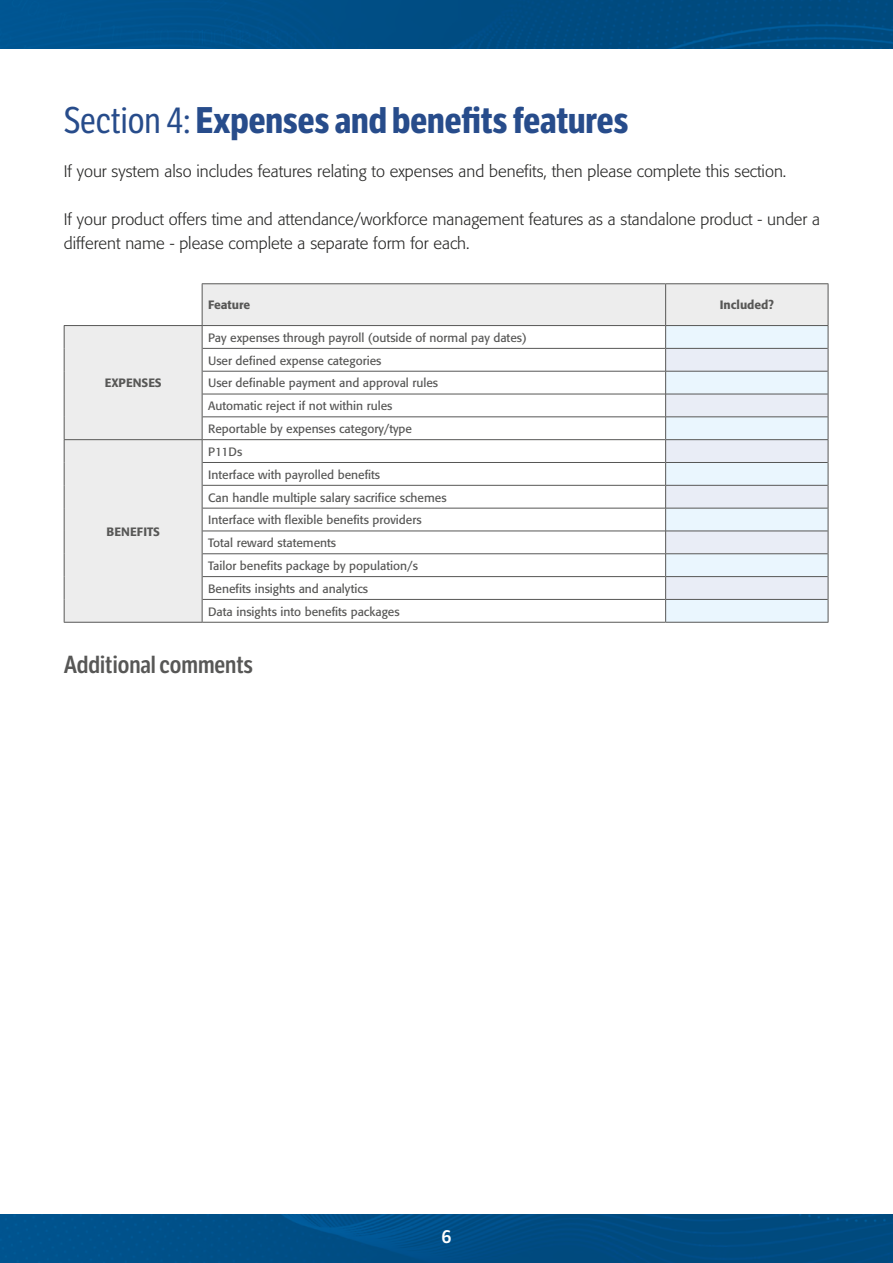
<style>
.page{position:relative;width:893px;height:1263px;background:#fff}
.page>*{position:absolute;margin:0;border:0;box-sizing:border-box;transform-origin:0 0}
.t1{font:700 36px "LFT Etica Condensed";color:#274c8b}
.t2{font:600 24px "LFT Etica Condensed";color:#575756}
.t3{font:18px "LFT Etica SB";color:#fff}
.t4{font:300 16.5px/24px "Formata";color:#282827}
.t5{font:12px/22.8px "Formata";color:#575756}
.t6{font:500 12px "Formata";color:#575756}
.s1{font-weight:400}
</style>
<div class="page">
<img style="left:0;top:1214px;width:893px;height:49px">
<img style="left:0;top:0;width:893px;height:49px">
<svg style="left:65px;top:284px;width:763px;height:338px;background:#ededed"></svg>
<svg style="left:203px;top:326px;width:462px;height:296px"></svg>
<hr style="left:202px;top:348px;width:463px;height:1px;background:#575756">
<hr style="left:202px;top:371px;width:463px;height:1px;background:#575756">
<hr style="left:202px;top:394px;width:463px;height:1px;background:#575756">
<hr style="left:202px;top:417px;width:463px;height:1px;background:#575756">
<hr style="left:202px;top:462px;width:463px;height:1px;background:#575756">
<hr style="left:202px;top:485px;width:463px;height:1px;background:#575756">
<hr style="left:202px;top:508px;width:463px;height:1px;background:#575756">
<hr style="left:202px;top:531px;width:463px;height:1px;background:#575756">
<hr style="left:202px;top:553px;width:463px;height:1px;background:#575756">
<hr style="left:202px;top:576px;width:463px;height:1px;background:#575756">
<hr style="left:202px;top:599px;width:463px;height:1px;background:#575756">
<hr style="left:64px;top:622px;width:138px;height:1px;background:#575756">
<hr style="left:202px;top:622px;width:464px;height:1px;background:#575756">
<hr style="left:666px;top:622px;width:162px;height:1px;background:#575756">
<hr style="left:64px;top:325px;width:138px;height:1px;background:#575756">
<svg style="left:64px;top:326px;width:1px;height:296px"></svg>
<hr style="left:64px;top:439px;width:138px;height:1px;background:#575756">
<hr style="left:202px;top:325px;width:464px;height:1px;background:#575756">
<hr style="left:666px;top:325px;width:162px;height:1px;background:#575756">
<hr style="left:202px;top:439px;width:464px;height:1px;background:#575756">
<hr style="left:202px;top:283px;width:464px;height:1px;background:#575756">
<hr style="left:202px;top:284px;width:1px;height:41px;background:#575756">
<hr style="left:666px;top:283px;width:162px;height:1px;background:#575756">
<hr style="left:828px;top:284px;width:1px;height:41px;background:#575756">
<svg style="left:202px;top:326px;width:1px;height:296px"></svg>
<hr style="left:665px;top:284px;width:1px;height:41px;background:#575756">
<svg style="left:665px;top:326px;width:164px;height:296px;background:#e0e8f0"></svg>
<h1 class="t1" style="left:64px;top:98px;width:566px"><span class="s1">Section 4:</span> Expenses and benefits features</h1>
<h3 class="t4" style="left:64px;top:159px;width:724px">If your system also includes features relating to expenses and benefits, then please complete this section.</h3>
<h3 class="t4" style="left:64px;top:207px;width:758px">If your product offers time and attendance/workforce management features as a standalone product - under a different name - please complete a separate form for each.</h3>
<p class="t6" style="left:105px;top:376px;width:58px">EXPENSES</p>
<p class="t6" style="left:106px;top:524px;width:55px">BENEFITS</p>
<p class="t6" style="left:208px;top:298px;width:44px">Feature</p>
<p class="t6" style="left:720px;top:298px;width:56px">Included?</p>
<p class="t5" style="left:208px;top:326px;width:320px">Pay expenses through payroll (outside of normal pay dates)<br>User defined expense categories<br>User definable payment and approval rules<br>Automatic reject if not within rules<br>Reportable by expenses category/type</p>
<p class="t5" style="left:208px;top:440px;width:240px">P11Ds<br>Interface with payrolled benefits<br>Can handle multiple salary sacrifice schemes Interface with flexible benefits providers Total reward statements<br>Tailor benefits package by population/s Benefits insights and analytics<br>Data insights into benefits packages</p>
<h2 class="t2" style="left:64px;top:651px;width:191px">Additional comments</h2>
<h3 class="t3" style="left:441px;top:1226px;width:12px">6</h3>
</div>
